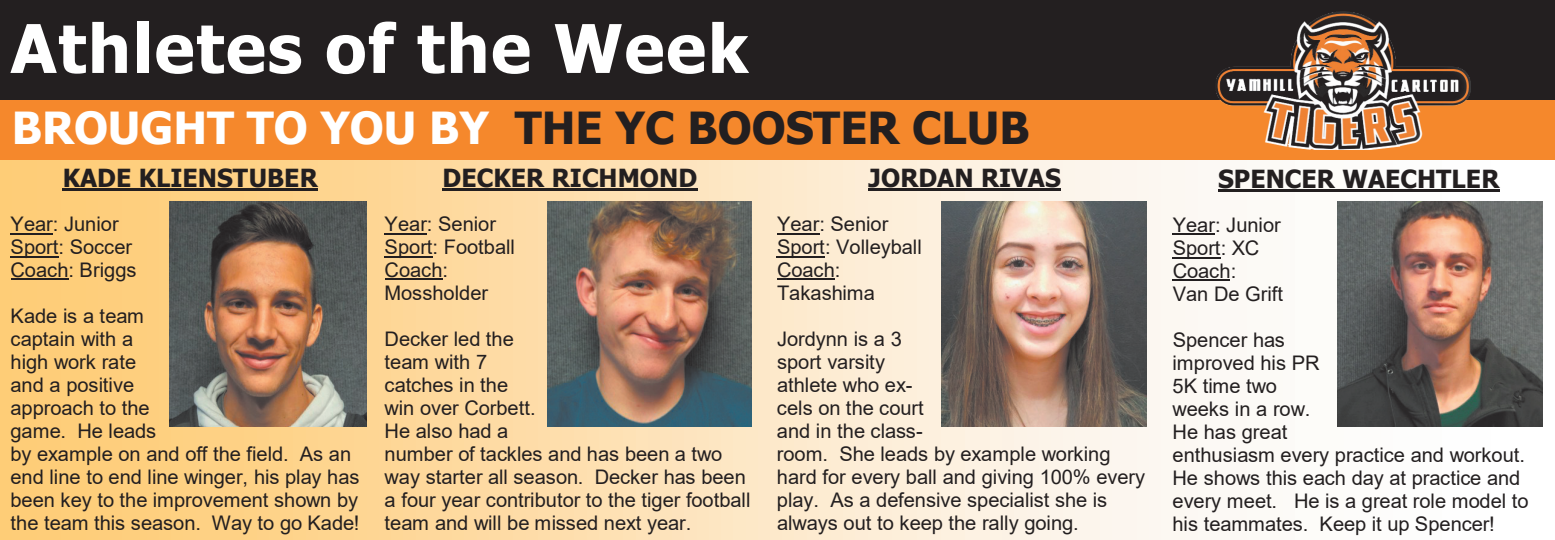
<style>
.page{position:relative;width:1555px;height:540px;background:#fff}
.page>*{position:absolute;margin:0;border:0;box-sizing:border-box;transform-origin:0 0}
.t1{font:700 67.25px "Tahoma";letter-spacing:.025em;color:#fff}
.t2{font:700 44.25px "Tahoma";color:#231f20}
.t3{font:700 25px "Tahoma";color:#231f20}
.t4{font:20.25px "Arial";letter-spacing:-.005em;color:#231f20}
.t5{font:20px/23px "Arial";letter-spacing:-.005em;color:#231f20}
.s1{color:#fff}
</style>
<div class="page">
<div style="left:0;top:92px;width:1554px;height:448px;background:linear-gradient(to right,#fcc974,#fcffff)"></div>
<div style="left:0;top:0;width:1554px;height:127px;background:#231f20"></div>
<div style="left:0;top:100px;width:1554px;height:59px;background:#f5882c"></div>
<hr style="left:11px;top:233px;width:42px;height:1px;background:#231f20">
<hr style="left:11px;top:256px;width:48px;height:1px;background:#231f20">
<hr style="left:11px;top:279px;width:57px;height:1px;background:#231f20">
<img style="left:169px;top:201px;width:197px;height:225px">
<hr style="left:63px;top:188px;width:255px;height:3px;background:#231f20">
<hr style="left:384px;top:233px;width:43px;height:1px;background:#231f20">
<hr style="left:384px;top:256px;width:48px;height:1px;background:#231f20">
<hr style="left:384px;top:279px;width:58px;height:1px;background:#231f20">
<img style="left:548px;top:201px;width:203px;height:225px">
<hr style="left:442px;top:188px;width:255px;height:3px;background:#231f20">
<hr style="left:776px;top:233px;width:43px;height:1px;background:#231f20">
<hr style="left:776px;top:256px;width:48px;height:1px;background:#231f20">
<hr style="left:776px;top:279px;width:58px;height:1px;background:#231f20">
<img style="left:941px;top:201px;width:205px;height:225px">
<hr style="left:868px;top:188px;width:193px;height:3px;background:#231f20">
<hr style="left:1172px;top:234px;width:42px;height:1px;background:#231f20">
<hr style="left:1172px;top:257px;width:48px;height:1px;background:#231f20">
<hr style="left:1172px;top:280px;width:58px;height:1px;background:#231f20">
<img style="left:1337px;top:202px;width:204px;height:225px">
<hr style="left:1217px;top:189px;width:282px;height:3px;background:#231f20">
<img style="left:1216px;top:11px;width:254px;height:139px">
<p class="t1" style="left:11px;top:1px;width:739px">Athletes of the Week</p>
<p class="t2" style="left:12px;top:97px;width:1019px"><span class="s1">BROUGHT TO YOU BY</span> THE YC BOOSTER CLUB</p>
<p class="t3" style="left:63px;top:160px;width:256px">KADE KLIENSTUBER</p>
<p class="t5" style="left:11px;top:212px;width:127px">Year: Junior<br>Sport: Soccer<br>Coach: Briggs</p>
<p class="t5" style="left:10px;top:304px;width:350px">Kade is a team<br>captain with a<br>high work rate<br>and a positive<br>approach to the<br>game. He leads<br>by example on and off the field. As an end line to end line winger, his play has been key to the improvement shown by</p>
<p class="t4" style="left:11px;top:509px;width:350px">the team this season. Way to go Kade!</p>
<p class="t3" style="left:442px;top:160px;width:256px">DECKER RICHMOND</p>
<p class="t5" style="left:384px;top:212px;width:132px">Year: Senior<br>Sport: Football<br>Coach:<br>Mossholder</p>
<p class="t5" style="left:384px;top:327px;width:367px">Decker led the<br>team with 7<br>catches in the<br>win over Corbett.<br>He also had a<br>number of tackles and has been a two way starter all season. Decker has been a four year contributor to the tiger football</p>
<p class="t4" style="left:384px;top:509px;width:308px">team and will be missed next year.</p>
<p class="t3" style="left:868px;top:160px;width:194px">JORDAN RIVAS</p>
<p class="t5" style="left:777px;top:212px;width:146px">Year: Senior<br>Sport: Volleyball<br>Coach:<br>Takashima</p>
<p class="t5" style="left:776px;top:327px;width:370px">Jordynn is a 3<br>sport varsity<br>athlete who ex-<br>cels on the court<br>and in the class-<br>room. She leads by example working hard for every ball and giving 100% every play. As a defensive specialist she is</p>
<p class="t4" style="left:777px;top:509px;width:303px">always out to keep the rally going.</p>
<p class="t3" style="left:1217px;top:161px;width:283px">SPENCER WAECHTLER</p>
<p class="t5" style="left:1172px;top:213px;width:110px">Year: Junior<br>Sport: XC</p>
<p class="t4" style="left:1172px;top:257px;width:65px">Coach:</p>
<p class="t5" style="left:1172px;top:282px;width:112px">Van De Grift</p>
<p class="t5" style="left:1172px;top:328px;width:358px">Spencer has<br>improved his PR<br>5K time two<br>weeks in a row.<br>He has great<br>enthusiasm every practice and workout.<br>He shows this each day at practice and every meet. He is a great role model to his teammates. Keep it up Spencer!</p>
</div>
